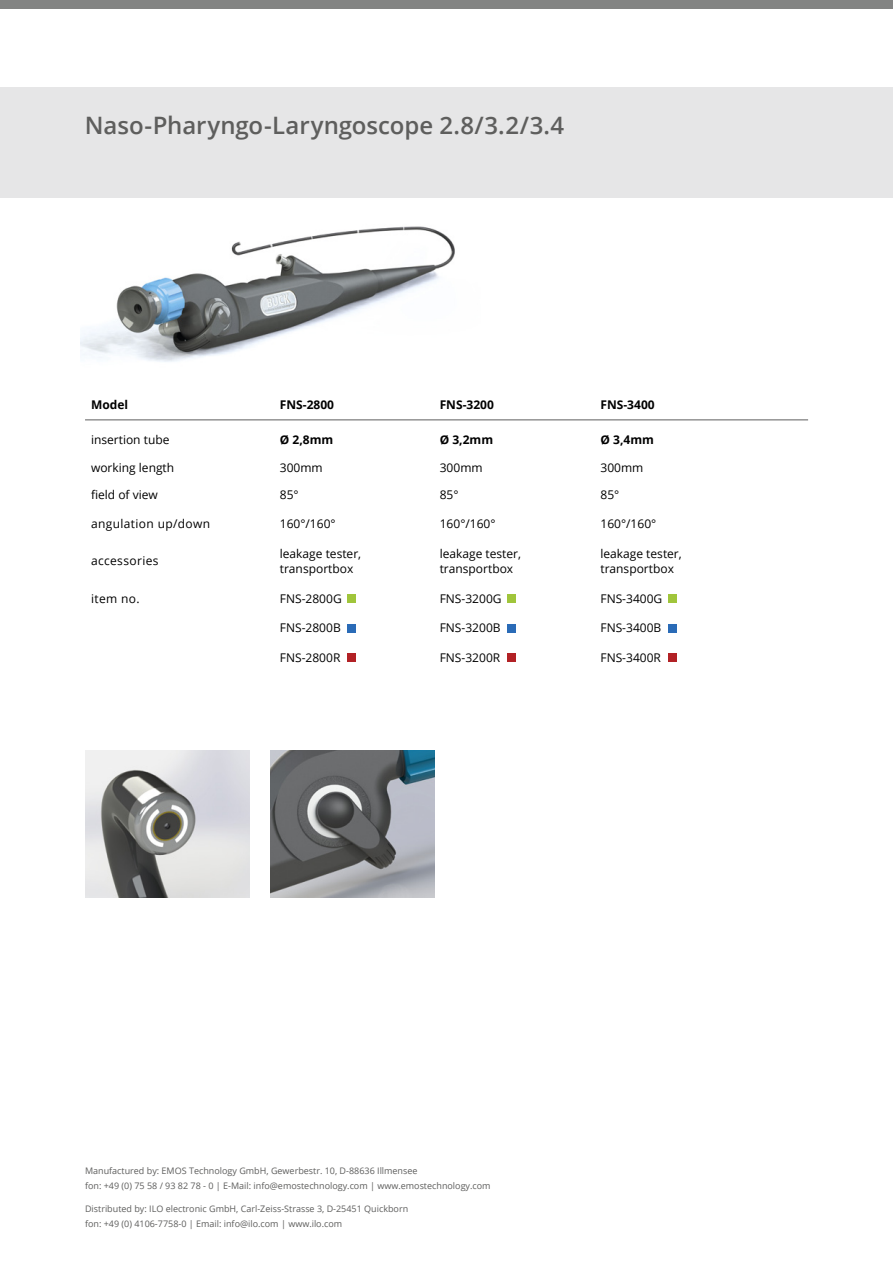
<style>
.page{position:relative;width:893px;height:1263px;background:#fff}
.page>*{position:absolute;margin:0;border:0;box-sizing:border-box;transform-origin:0 0}
.t1{font:600 24px "Open Sans";letter-spacing:-.005em;color:#5e5e5d}
.t2{font:12px "Open Sans";color:#000}
.t3{font:700 12px "Open Sans";color:#000}
.t4{font:12px "Open Sans";letter-spacing:.03em;color:#000}
.t5{font:9px "Open Sans";color:#5e5e5d}
</style>
<div class="page">
<div style="left:0;top:87px;width:893px;height:111px;background:#e6e6e7"></div>
<div style="left:0;top:0;width:893px;height:8px;background:#838483"></div>
<hr style="left:85px;top:419px;width:723px;height:1px;background:#5e5e5d">
<img style="left:81px;top:226px;width:374px;height:136px">
<img style="left:85px;top:750px;width:165px;height:147px">
<img style="left:270px;top:750px;width:165px;height:147px">
<div style="left:348px;top:594px;width:8px;height:9px;background:#a0c53b"></div>
<div style="left:508px;top:594px;width:8px;height:9px;background:#a0c53b"></div>
<div style="left:668px;top:594px;width:9px;height:9px;background:#a0c53b"></div>
<div style="left:347px;top:624px;width:9px;height:8px;background:#2a6bb7"></div>
<div style="left:508px;top:624px;width:8px;height:8px;background:#2a6bb7"></div>
<div style="left:668px;top:624px;width:9px;height:8px;background:#2a6bb7"></div>
<div style="left:347px;top:654px;width:8px;height:8px;background:#b22125"></div>
<div style="left:507px;top:654px;width:9px;height:8px;background:#b22125"></div>
<div style="left:668px;top:654px;width:8px;height:8px;background:#b22125"></div>
<p class="t1" style="left:85px;top:109px;width:481px">Naso-Pharyngo-Laryngoscope 2.8/3.2/3.4</p>
<p class="t3" style="left:91px;top:396px;width:39px">Model</p>
<p class="t3" style="left:280px;top:396px;width:56px">FNS-2800</p>
<p class="t3" style="left:440px;top:396px;width:56px">FNS-3200</p>
<p class="t3" style="left:600px;top:396px;width:56px">FNS-3400</p>
<p class="t2" style="left:91px;top:432px;width:80px">insertion tube</p>
<p class="t3" style="left:280px;top:431px;width:55px">Ø 2,8mm</p>
<p class="t3" style="left:440px;top:431px;width:55px">Ø 3,2mm</p>
<p class="t3" style="left:600px;top:431px;width:55px">Ø 3,4mm</p>
<p class="t2" style="left:91px;top:459px;width:85px">working length</p>
<p class="t2" style="left:280px;top:459px;width:44px">300mm</p>
<p class="t2" style="left:440px;top:459px;width:44px">300mm</p>
<p class="t2" style="left:600px;top:459px;width:44px">300mm</p>
<p class="t2" style="left:91px;top:487px;width:68px">field of view</p>
<p class="t2" style="left:280px;top:487px;width:20px">85°</p>
<p class="t2" style="left:440px;top:487px;width:20px">85°</p>
<p class="t2" style="left:600px;top:487px;width:20px">85°</p>
<p class="t4" style="left:91px;top:516px;width:121px">angulation up/down</p>
<p class="t2" style="left:280px;top:516px;width:57px">160°/160°</p>
<p class="t2" style="left:440px;top:516px;width:57px">160°/160°</p>
<p class="t2" style="left:600px;top:516px;width:57px">160°/160°</p>
<p class="t4" style="left:91px;top:553px;width:69px">accessories</p>
<p class="t2" style="left:280px;top:546px;width:83px">leakage tester,</p>
<p class="t2" style="left:280px;top:560px;width:75px">transportbox</p>
<p class="t2" style="left:440px;top:546px;width:83px">leakage tester,</p>
<p class="t2" style="left:440px;top:560px;width:75px">transportbox</p>
<p class="t2" style="left:600px;top:546px;width:83px">leakage tester,</p>
<p class="t2" style="left:600px;top:560px;width:75px">transportbox</p>
<p class="t2" style="left:91px;top:590px;width:50px">item no.</p>
<p class="t2" style="left:280px;top:590px;width:63px">FNS-2800G</p>
<p class="t2" style="left:440px;top:590px;width:63px">FNS-3200G</p>
<p class="t2" style="left:600px;top:590px;width:63px">FNS-3400G</p>
<p class="t2" style="left:280px;top:620px;width:62px">FNS-2800B</p>
<p class="t2" style="left:440px;top:620px;width:62px">FNS-3200B</p>
<p class="t2" style="left:600px;top:620px;width:62px">FNS-3400B</p>
<p class="t2" style="left:280px;top:649px;width:62px">FNS-2800R</p>
<p class="t2" style="left:440px;top:649px;width:62px">FNS-3200R</p>
<p class="t2" style="left:600px;top:649px;width:62px">FNS-3400R</p>
<p class="t5" style="left:85px;top:1165px;width:334px">Manufactured by: EMOS Technology GmbH, Gewerbestr. 10, D-88636 Illmensee</p>
<p class="t5" style="left:85px;top:1180px;width:407px">fon: +49 (0) 75 58 / 93 82 78 - 0 | E-Mail: info@emostechnology.com | www.emostechnology.com</p>
<p class="t5" style="left:85px;top:1202px;width:325px">Distributed by: ILO electronic GmbH, Carl-Zeiss-Strasse 3, D-25451 Quickborn</p>
<p class="t5" style="left:85px;top:1217px;width:259px">fon: +49 (0) 4106-7758-0 | Email: info@ilo.com | www.ilo.com</p>
</div>
